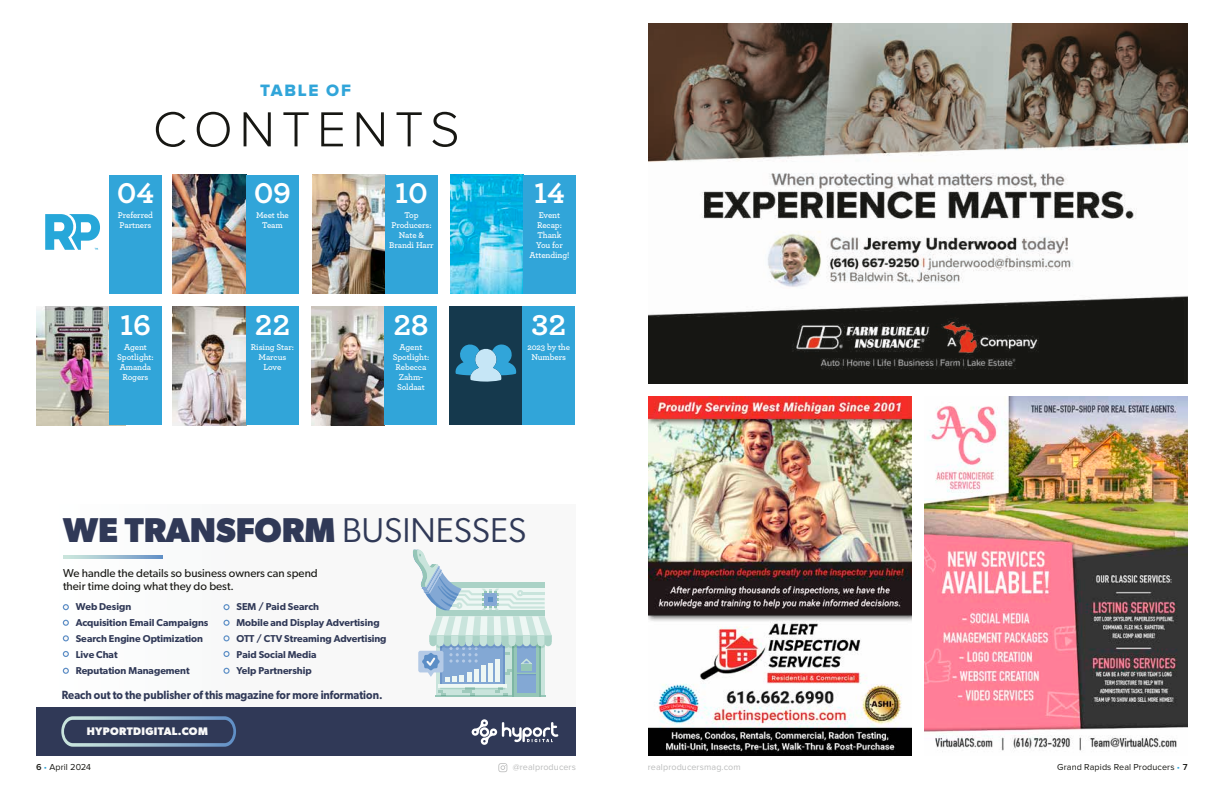
<style>
.page{position:relative;width:1224px;height:792px;background:#fff}
.page>*{position:absolute;margin:0;border:0;box-sizing:border-box;transform-origin:0 0}
.t1{font:300 51px "Proxima Nova";letter-spacing:.13em;color:#171713}
.t2{font:700 34.6px "Gibson";color:#303957}
.t3{font:700 30px "Archer Pro";color:#fff}
.t4{font:17.1px "Proxima Nova Extrabld";letter-spacing:.1em;color:#31a5d9}
.t5{font:600 11.9px "Gibson";color:#303957;scale:.91 1}
.t6{font:11.5px/13.6px "Gibson";color:#171713}
.t7{font:700 11px "Gibson";letter-spacing:.035em;color:#f8f8f8}
.t8{font:600 10px/16px "Gibson";color:#303957}
.t9{font:9px "Proxima Nova";letter-spacing:.01em;color:#171713}
.t10{font:9px "Proxima Nova";letter-spacing:.01em;color:#bbbcbc}
.t11{font:600 8.8px/10px "Archer Pro";letter-spacing:-.01em;color:#fff;text-align:center}
.s1{font-weight:400}
.s2{font-weight:600}
.s3{color:#31a5d9}
</style>
<div class="page">
<svg style="left:498px;top:763px;width:9px;height:9px"></svg>
<img style="left:312px;top:175px;width:73px;height:118px">
<div style="left:385px;top:175px;width:53px;height:118px;background:#31a5d9"></div>
<img style="left:648px;top:24px;width:540px;height:360px">
<img style="left:924px;top:396px;width:264px;height:356px">
<img style="left:648px;top:396px;width:264px;height:360px">
<div style="left:36px;top:504px;width:540px;height:252px;background:#f8f8f8"></div>
<div style="left:36px;top:708px;width:540px;height:48px;background:#303957"></div>
<div style="left:437px;top:583px;width:108px;height:33px;background:#aad2c6"></div>
<div style="left:512px;top:641px;width:29px;height:56px;background:#95c6b7"></div>
<div style="left:440px;top:641px;width:65px;height:43px;background:#83a8d4"></div>
<hr style="left:440px;top:641px;width:2px;height:43px;background:#5c8ec6">
<hr style="left:504px;top:641px;width:1px;height:43px;background:#5c8ec6">
<div style="left:517px;top:644px;width:19px;height:49px;background:#83a8d4"></div>
<hr style="left:512px;top:641px;width:2px;height:56px;background:#c9e4dc">
<hr style="left:539px;top:641px;width:2px;height:56px;background:#c9e4dc">
<svg style="left:439px;top:687px;width:67px;height:1px"></svg>
<hr style="left:436px;top:695px;width:76px;height:2px;background:#95c6b7">
<svg style="left:439px;top:688px;width:69px;height:7px"></svg>
<svg style="left:413px;top:550px;width:132px;height:60px"></svg>
<svg style="left:418px;top:616px;width:134px;height:66px"></svg>
<svg style="left:63px;top:555px;width:100px;height:3px"></svg>
<svg style="left:63px;top:604px;width:6px;height:6px"></svg>
<svg style="left:63px;top:620px;width:6px;height:6px"></svg>
<svg style="left:63px;top:635px;width:6px;height:6px"></svg>
<svg style="left:63px;top:651px;width:6px;height:6px"></svg>
<svg style="left:223px;top:604px;width:7px;height:6px"></svg>
<svg style="left:223px;top:620px;width:7px;height:6px"></svg>
<svg style="left:223px;top:635px;width:7px;height:6px"></svg>
<svg style="left:223px;top:651px;width:7px;height:6px"></svg>
<svg style="left:61px;top:716px;width:175px;height:31px"></svg>
<svg style="left:472px;top:719px;width:86px;height:26px"></svg>
<svg style="left:223px;top:668px;width:7px;height:6px"></svg>
<svg style="left:63px;top:668px;width:6px;height:6px"></svg>
<svg style="left:45px;top:214px;width:55px;height:36px"></svg>
<img style="left:173px;top:175px;width:73px;height:118px">
<div style="left:246px;top:175px;width:53px;height:118px;background:#31a5d9"></div>
<div style="left:109px;top:175px;width:53px;height:118px;background:#31a5d9"></div>
<img style="left:450px;top:175px;width:73px;height:118px">
<div style="left:523px;top:175px;width:53px;height:118px;background:#31a5d9"></div>
<img style="left:36px;top:307px;width:73px;height:118px">
<img style="left:173px;top:307px;width:73px;height:118px">
<div style="left:246px;top:307px;width:53px;height:118px;background:#31a5d9"></div>
<div style="left:449px;top:307px;width:74px;height:118px;background:#15394d"></div>
<svg style="left:455px;top:344px;width:61px;height:38px"></svg>
<div style="left:522px;top:307px;width:53px;height:118px;background:#31a5d9"></div>
<div style="left:109px;top:307px;width:53px;height:118px;background:#31a5d9"></div>
<img style="left:311px;top:307px;width:73px;height:118px">
<div style="left:384px;top:307px;width:53px;height:118px;background:#31a5d9"></div>
<h3 class="t4" style="left:260px;top:83px;width:92px">TABLE OF</h3>
<h1 class="t1" style="left:153px;top:106px;width:308px">CONTENTS</h1>
<h3 class="t3" style="left:117px;top:170px;width:39px">04</h3>
<p class="t11" style="left:118px;top:210px;width:37px;text-align:left">Preferred<br>Partners</p>
<h3 class="t3" style="left:120px;top:301px;width:32px">16</h3>
<p class="t11" style="left:117px;top:342px;width:38px">Agent<br>Spotlight:<br>Amanda<br>Rogers</p>
<h3 class="t3" style="left:254px;top:170px;width:39px">09</h3>
<p class="t11" style="left:256px;top:210px;width:34px">Meet the<br>Team</p>
<h3 class="t3" style="left:255px;top:301px;width:37px">22</h3>
<p class="t11" style="left:251px;top:342px;width:45px">Rising Star:<br>Marcus<br>Love</p>
<h3 class="t3" style="left:395px;top:170px;width:34px">10</h3>
<p class="t11" style="left:389px;top:210px;width:46px">Top<br>Producers:<br>Nate &amp;<br>Brandi Harr</p>
<h3 class="t3" style="left:394px;top:301px;width:36px">28</h3>
<p class="t11" style="left:393px;top:342px;width:38px">Agent<br>Spotlight:<br>Rebecca<br>Zahm-<br>Soldaat</p>
<h3 class="t3" style="left:534px;top:170px;width:32px">14</h3>
<p class="t11" style="left:529px;top:210px;width:42px">Event<br>Recap:<br>Thank<br>You for<br>Attending!</p>
<h3 class="t3" style="left:531px;top:301px;width:36px">32</h3>
<p class="t11" style="left:527px;top:342px;width:44px">2023 by the<br>Numbers</p>
<h2 class="t2" style="left:63px;top:510px;width:465px">WE TRANSFORM <span class="s1">BUSINESSES</span></h2>
<h3 class="t6" style="left:63px;top:566px;width:256px">We handle the details so business owners can spend their time doing what they do best.</h3>
<p class="t8" style="left:237px;top:599px;width:151px">SEM / Paid Search<br>Mobile and Display Advertising<br>OTT / CTV Streaming Advertising<br>Paid Social Media<br>Yelp Partnership</p>
<p class="t8" style="left:76px;top:599px;width:134px">Web Design<br>Acquisition Email Campaigns<br>Search Engine Optimization<br>Live Chat<br>Reputation Management</p>
<h3 class="t5" style="left:62px;top:688px;width:354px">Reach out to the publisher of this magazine for more information.</h3>
<p class="t7" style="left:87px;top:725px;width:123px">HYPORTDIGITAL.COM</p>
<p class="t9" style="left:36px;top:762px;width:57px"><span class="s2">6</span> <span class="s3">•</span> April 2024</p>
<p class="t10" style="left:513px;top:762px;width:65px">@realproducers</p>
<p class="t10" style="left:648px;top:762px;width:94px">realproducersmag.com</p>
<p class="t9" style="left:1057px;top:762px;width:132px">Grand Rapids Real Producers <span class="s3">•</span> <span class="s2">7</span></p>
</div>
